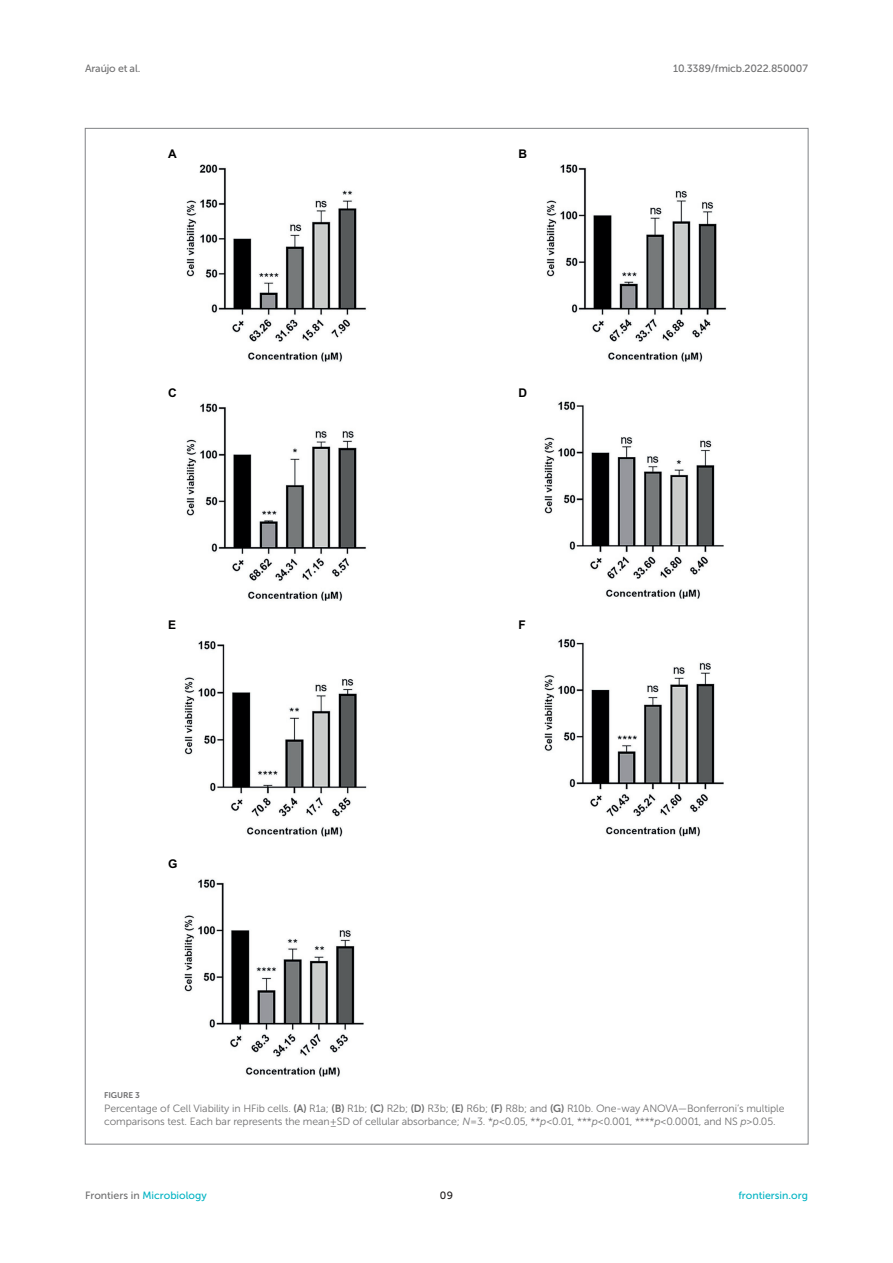
<style>
.page{position:relative;width:893px;height:1263px;background:#fff}
.page>*{position:absolute;margin:0;border:0;box-sizing:border-box;transform-origin:0 0}
.t1{font:700 12px "Arial";color:#000001}
.FIG_LEG{font:10.5px/13.5px "Museo Sans 300";letter-spacing:-.01em;color:#6f6f70}
.t2{font:10.5px "Museo Sans 500";color:#00b3c3}
.t3{font:10.5px "Museo Sans 500";letter-spacing:-.015em;color:#6f6f70}
.t4{font:10.5px "Museo Sans 500";color:#231f20}
.FIG_HD{font:8.25px "Museo Sans 700";letter-spacing:-.01em;color:#6f6f70}
.s1{font-family:"Museo Sans 700"}
.s2{font-style:italic}
.s3{color:#6f6f70}
</style>
<div class="page">
<img style="left:184px;top:164px;width:543px;height:913px">
<p class="t3" style="left:85px;top:63px;width:57px">Araújo et al.</p>
<p class="t3" style="left:673px;top:63px;width:136px">10.3389/fmicb.2022.850007</p>
<p class="t1" style="left:168px;top:146px;width:10px">A</p>
<p class="t1" style="left:518px;top:146px;width:10px">B</p>
<p class="t1" style="left:168px;top:385px;width:10px">C</p>
<p class="t1" style="left:518px;top:385px;width:10px">D</p>
<p class="t1" style="left:168px;top:616px;width:10px">E</p>
<p class="t1" style="left:518px;top:616px;width:9px">F</p>
<p class="t1" style="left:168px;top:855px;width:11px">G</p>
<p class="FIG_HD" style="left:104px;top:1091px;width:37px">FIGURE 3</p>
<p class="FIG_LEG" style="left:104px;top:1101px;width:682px">Percentage of Cell Viability in HFib cells. <span class="s1">(A)</span> R1a; <span class="s1">(B)</span> R1b; <span class="s1">(C)</span> R2b; <span class="s1">(D)</span> R3b; <span class="s1">(E)</span> R6b; <span class="s1">(F)</span> R8b; and <span class="s1">(G)</span> R10b. One-way ANOVA—Bonferroni’s multiple comparisons test. Each bar represents the mean ± SD of cellular absorbance; <span class="s2">N</span> = 3. *<span class="s2">p</span> &lt; 0.05, **<span class="s2">p</span> &lt; 0.01, ***<span class="s2">p</span> &lt; 0.001, ****<span class="s2">p</span> &lt; 0.0001, and NS <span class="s2">p</span> &gt; 0.05.</p>
<p class="t2" style="left:85px;top:1190px;width:123px"><span class="s3">Frontiers in</span> Microbiology</p>
<p class="t4" style="left:440px;top:1190px;width:15px">09</p>
<p class="t2" style="left:738px;top:1190px;width:71px">frontiersin.org</p>
</div>
